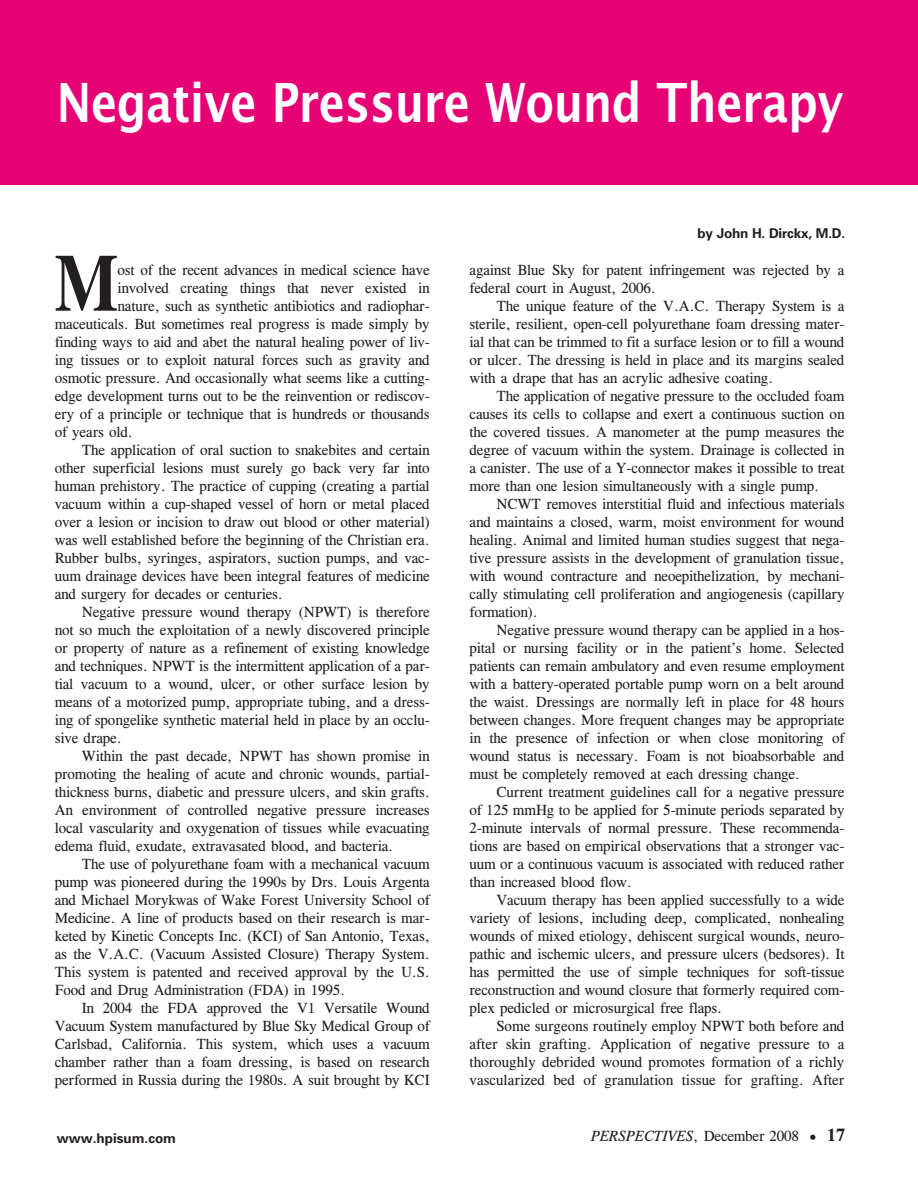
<style>
.page{position:relative;width:918px;height:1188px;background:#fff}
.page>*{position:absolute;margin:0;border:0;box-sizing:border-box;transform-origin:0 0}
.t1{font:700 80.1px "Times Cg ATT";color:#231f20;scale:.83 1}
.t2{font:600 54px "Lucida Sans";letter-spacing:-.01em;color:#fff;scale:.83 1}
.t3{font:15px/18px "Times Cg ATT";letter-spacing:-.01em;color:#231f20;text-align:justify}
.t4{font:700 13.5px "Univers";letter-spacing:-.01em;color:#231f20}
.s1{font-style:italic}
.s2{font-size:10.5px}
.s3{font-weight:700;font-size:18px}
</style>
<div class="page">
<div style="left:0;top:0;width:918px;height:185px;background:#e60275"></div>
<h2 class="t2" style="left:57px;top:72px;width:950px">Negative Pressure Wound Therapy</h2>
<h1 class="t1" style="left:55px;top:236px;width:77px">M</h1>
<p class="t3" style="left:118px;top:261px;width:314px">ost of the recent advances in medical science have</p>
<p class="t3" style="left:118px;top:279px;width:314px">involved creating things that never existed in</p>
<p class="t3" style="left:118px;top:297px;width:314px">nature, such as synthetic antibiotics and radiophar-</p>
<p class="t3" style="left:55px;top:315px;width:376px">maceuticals. But sometimes real progress is made simply by</p>
<p class="t3" style="left:55px;top:333px;width:376px">finding ways to aid and abet the natural healing power of liv-</p>
<p class="t3" style="left:55px;top:351px;width:376px">ing tissues or to exploit natural forces such as gravity and</p>
<p class="t3" style="left:55px;top:369px;width:377px">osmotic pressure. And occasionally what seems like a cutting-</p>
<p class="t3" style="left:55px;top:387px;width:377px">edge development turns out to be the reinvention or rediscov-</p>
<p class="t3" style="left:55px;top:405px;width:377px">ery of a principle or technique that is hundreds or thousands</p>
<p class="t3" style="left:55px;top:423px;width:80px">of years old.</p>
<p class="t3" style="left:82px;top:441px;width:349px">The application of oral suction to snakebites and certain</p>
<p class="t3" style="left:55px;top:459px;width:377px">other superficial lesions must surely go back very far into</p>
<p class="t3" style="left:55px;top:477px;width:376px">human prehistory. The practice of cupping (creating a partial</p>
<p class="t3" style="left:55px;top:495px;width:376px">vacuum within a cup-shaped vessel of horn or metal placed</p>
<p class="t3" style="left:55px;top:513px;width:376px">over a lesion or incision to draw out blood or other material)</p>
<p class="t3" style="left:55px;top:531px;width:376px">was well established before the beginning of the Christian era.</p>
<p class="t3" style="left:55px;top:549px;width:377px">Rubber bulbs, syringes, aspirators, suction pumps, and vac-</p>
<p class="t3" style="left:55px;top:567px;width:376px">uum drainage devices have been integral features of medicine</p>
<p class="t3" style="left:55px;top:585px;width:230px">and surgery for decades or centuries.</p>
<p class="t3" style="left:82px;top:603px;width:349px">Negative pressure wound therapy (NPWT) is therefore</p>
<p class="t3" style="left:55px;top:621px;width:376px">not so much the exploitation of a newly discovered principle</p>
<p class="t3" style="left:55px;top:639px;width:376px">or property of nature as a refinement of existing knowledge</p>
<p class="t3" style="left:55px;top:657px;width:377px">and techniques. NPWT is the intermittent application of a par-</p>
<p class="t3" style="left:55px;top:675px;width:377px">tial vacuum to a wound, ulcer, or other surface lesion by</p>
<p class="t3" style="left:55px;top:693px;width:376px">means of a motorized pump, appropriate tubing, and a dress-</p>
<p class="t3" style="left:55px;top:711px;width:376px">ing of spongelike synthetic material held in place by an occlu-</p>
<p class="t3" style="left:55px;top:729px;width:69px">sive drape.</p>
<p class="t3" style="left:82px;top:747px;width:349px">Within the past decade, NPWT has shown promise in</p>
<p class="t3" style="left:55px;top:765px;width:377px">promoting the healing of acute and chronic wounds, partial-</p>
<p class="t3" style="left:55px;top:783px;width:377px">thickness burns, diabetic and pressure ulcers, and skin grafts.</p>
<p class="t3" style="left:55px;top:801px;width:376px">An environment of controlled negative pressure increases</p>
<p class="t3" style="left:55px;top:819px;width:376px">local vascularity and oxygenation of tissues while evacuating</p>
<p class="t3" style="left:55px;top:837px;width:340px">edema fluid, exudate, extravasated blood, and bacteria.</p>
<p class="t3" style="left:82px;top:855px;width:349px">The use of polyurethane foam with a mechanical vacuum</p>
<p class="t3" style="left:55px;top:873px;width:376px">pump was pioneered during the 1990s by Drs. Louis Argenta</p>
<p class="t3" style="left:55px;top:891px;width:376px">and Michael Morykwas of Wake Forest University School of</p>
<p class="t3" style="left:55px;top:909px;width:376px">Medicine. A line of products based on their research is mar-</p>
<p class="t3" style="left:55px;top:927px;width:377px">keted by Kinetic Concepts Inc. (KCI) of San Antonio, Texas,</p>
<p class="t3" style="left:55px;top:945px;width:376px">as the V.A.C. (Vacuum Assisted Closure) Therapy System.</p>
<p class="t3" style="left:55px;top:963px;width:376px">This system is patented and received approval by the U.S.</p>
<p class="t3" style="left:55px;top:981px;width:292px">Food and Drug Administration (FDA) in 1995.</p>
<p class="t3" style="left:82px;top:999px;width:349px">In 2004 the FDA approved the V1 Versatile Wound</p>
<p class="t3" style="left:55px;top:1017px;width:376px">Vacuum System manufactured by Blue Sky Medical Group of</p>
<p class="t3" style="left:55px;top:1035px;width:376px">Carlsbad, California. This system, which uses a vacuum</p>
<p class="t3" style="left:55px;top:1053px;width:376px">chamber rather than a foam dressing, is based on research</p>
<p class="t3" style="left:55px;top:1071px;width:376px">performed in Russia during the 1980s. A suit brought by KCI</p>
<p class="t4" style="left:697px;top:228px;width:149px">by John H. Dirckx, M.D.</p>
<p class="t3" style="left:470px;top:261px;width:376px">against Blue Sky for patent infringement was rejected by a federal court in August, 2006.</p>
<p class="t3" style="left:470px;top:297px;width:376px;text-indent:27px">The unique feature of the V.A.C. Therapy System is a sterile, resilient, open-cell polyurethane foam dressing mater&shy;ial that can be trimmed to fit a surface lesion or to fill a wound or ulcer. The dressing is held in place and its margins sealed with a drape that has an acrylic adhesive coating.</p>
<p class="t3" style="left:470px;top:387px;width:376px;text-indent:27px">The application of negative pressure to the occluded foam causes its cells to collapse and exert a continuous suction on the covered tissues. A manometer at the pump measures the degree of vacuum within the system. Drainage is collected in a canister. The use of a Y-connector makes it possible to treat more than one lesion simultaneously with a single pump.</p>
<p class="t3" style="left:470px;top:495px;width:377px;text-indent:27px">NCWT removes interstitial fluid and infectious materials and maintains a closed, warm, moist environment for wound healing. Animal and limited human studies suggest that nega&shy;tive pressure assists in the development of granulation tissue, with wound contracture and neoepithelization, by mechani&shy;cally stimulating cell proliferation and angiogenesis (capillary formation).</p>
<p class="t3" style="left:470px;top:621px;width:376px;text-indent:27px">Negative pressure wound therapy can be applied in a hos&shy;pital or nursing facility or in the patient’s home. Selected patients can remain ambulatory and even resume employment with a battery-operated portable pump worn on a belt around the waist. Dressings are normally left in place for 48 hours between changes. More frequent changes may be appropriate in the presence of infection or when close monitoring of wound status is necessary. Foam is not bioabsorbable and must be completely removed at each dressing change.</p>
<p class="t3" style="left:470px;top:783px;width:377px;text-indent:27px">Current treatment guidelines call for a negative pressure of 125 mmHg to be applied for 5-minute periods separated by 2-minute intervals of normal pressure. These recommenda&shy;tions are based on empirical observations that a stronger vac&shy;uum or a continuous vacuum is associated with reduced rather than increased blood flow.</p>
<p class="t3" style="left:470px;top:891px;width:377px;text-indent:27px">Vacuum therapy has been applied successfully to a wide variety of lesions, including deep, complicated, nonhealing wounds of mixed etiology, dehiscent surgical wounds, neuro&shy;pathic and ischemic ulcers, and pressure ulcers (bedsores). It has permitted the use of simple techniques for soft-tissue reconstruction and wound closure that formerly required com&shy;plex pedicled or microsurgical free flaps.</p>
<p class="t3" style="left:470px;top:1017px;width:377px;text-indent:27px">Some surgeons routinely employ NPWT both before and after skin grafting. Application of negative pressure to a thoroughly debrided wound promotes formation of a richly vascularized bed of granulation tissue for grafting. After</p>
<p class="t4" style="left:57px;top:1133px;width:121px">www.hpisum.com</p>
<p class="t3" style="left:591px;top:1127px;width:256px"><span class="s1">PERSPECTIVES</span>, December 2008 <span class="s2">•</span> <span class="s3">17</span></p>
</div>
